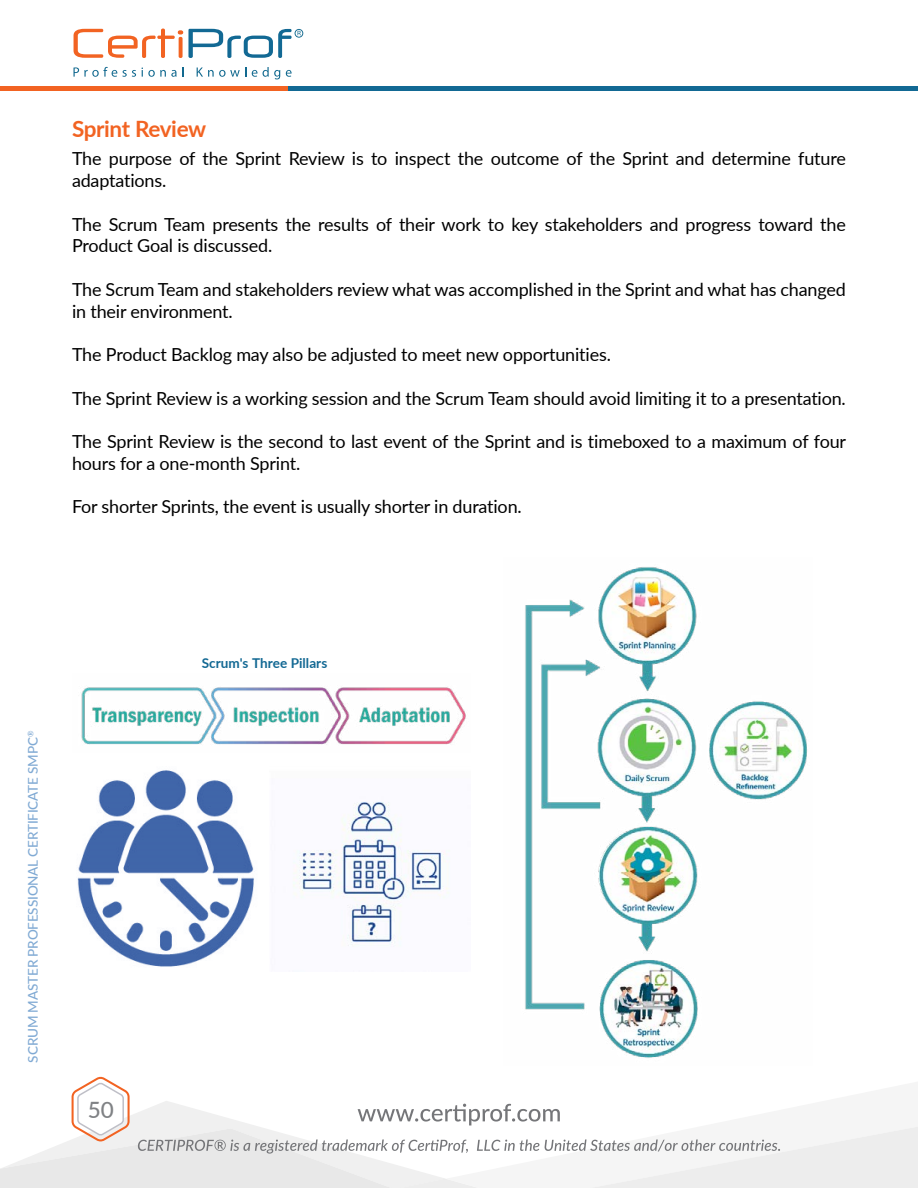
<style>
.page{position:relative;width:918px;height:1188px;background:#fff}
.page>*{position:absolute;margin:0;border:0;box-sizing:border-box;transform-origin:0 0}
.t1{font:700 22.5px "Lato";letter-spacing:-.02em;color:#f26322}
.t2{font:500 22.5px "Lato";color:#808285}
.t3{font:18px/21.8px "Lato";letter-spacing:-.01em;color:#000}
.t4{font:500 13.5px "Lato";letter-spacing:-.01em;color:#81aad4}
.t5{font:700 13.5px "Lato";color:#126893}
</style>
<div class="page">
<svg style="left:0;top:1077px;width:918px;height:111px"></svg>
<div style="left:287px;top:86px;width:631px;height:5px;background:#126994"></div>
<div style="left:0;top:86px;width:287px;height:5px;background:#f26322"></div>
<svg style="left:74px;top:67px;width:62px;height:10px"></svg>
<svg style="left:142px;top:67px;width:42px;height:10px"></svg>
<svg style="left:197px;top:67px;width:49px;height:10px"></svg>
<svg style="left:252px;top:70px;width:5px;height:7px"></svg>
<svg style="left:263px;top:67px;width:17px;height:12px"></svg>
<svg style="left:286px;top:70px;width:6px;height:7px"></svg>
<svg style="left:74px;top:29px;width:229px;height:29px"></svg>
<img style="left:525px;top:567px;width:282px;height:491px">
<img style="left:293px;top:802px;width:155px;height:144px">
<img style="left:77px;top:770px;width:177px;height:197px">
<img style="left:81px;top:687px;width:385px;height:58px">
<p class="t1" style="left:72px;top:112px;width:136px">Sprint Review</p>
<p class="t3" style="left:72px;top:147px;width:775px">The purpose of the Sprint Review is to inspect the outcome of the Sprint and determine future adaptations.</p>
<p class="t3" style="left:72px;top:212px;width:775px">The Scrum Team presents the results of their work to key stakeholders and progress toward the<br>Product Goal is discussed.</p>
<p class="t3" style="left:72px;top:278px;width:775px">The Scrum Team and stakeholders review what was accomplished in the Sprint and what has changed in their environment.</p>
<p class="t3" style="left:72px;top:343px;width:540px">The Product Backlog may also be adjusted to meet new opportunities.</p>
<p class="t3" style="left:72px;top:386px;width:775px">The Sprint Review is a working session and the Scrum Team should avoid limiting it to a presentation.</p>
<p class="t3" style="left:72px;top:430px;width:776px">The Sprint Review is the second to last event of the Sprint and is timeboxed to a maximum of four hours for a one-month Sprint.</p>
<p class="t3" style="left:72px;top:495px;width:451px">For shorter Sprints, the event is usually shorter in duration.</p>
<p class="t4" style="left:23px;top:1063px;width:333px;rotate:-90deg">SCRUM MASTER PROFESSIONAL CERTIFICATE SMPC<sup>®</sup></p>
<p class="t2" style="left:88px;top:1094px;width:28px">50</p>
<p class="t5" style="left:202px;top:654px;width:127px">Scrum's Three Pillars</p>
</div>
